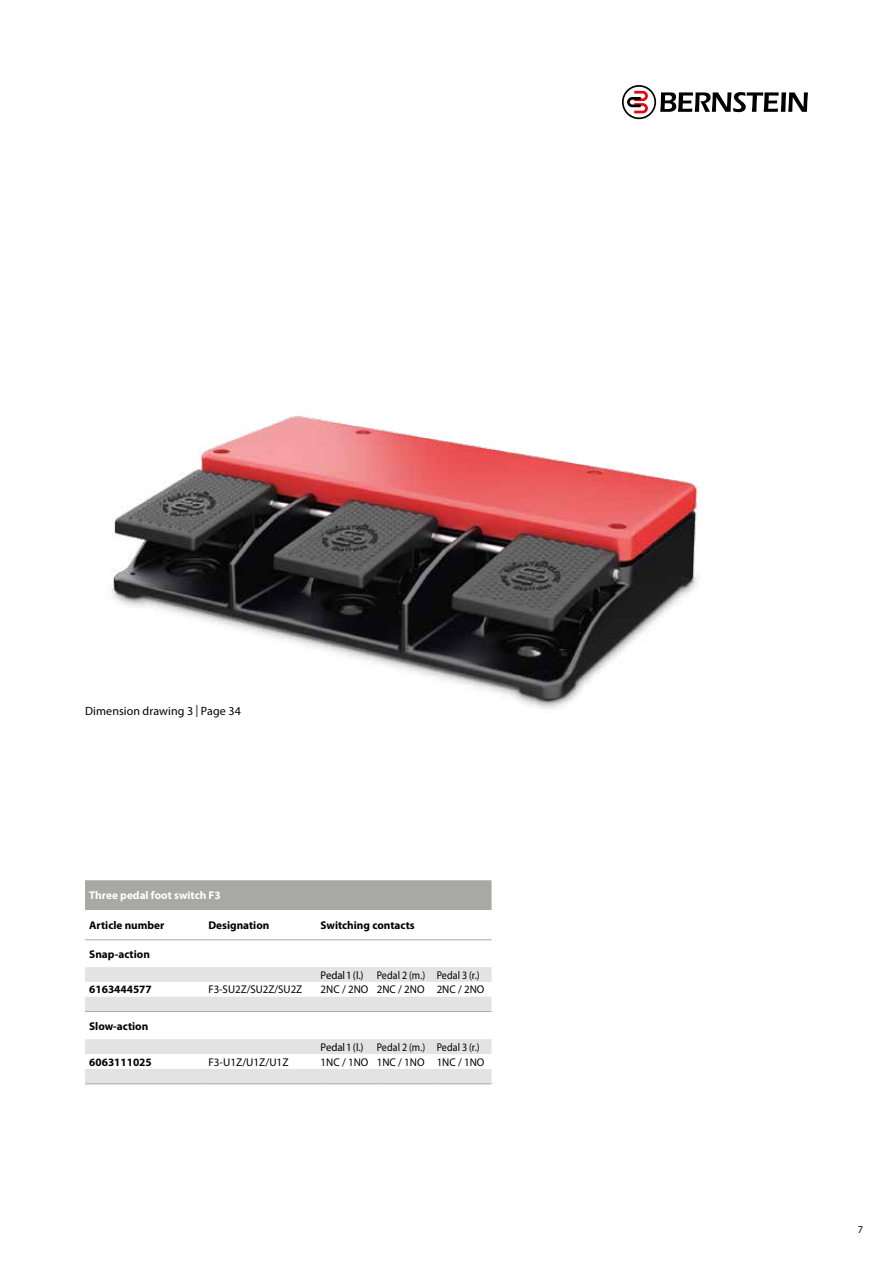
<style>
.page{position:relative;width:893px;height:1263px;background:#fff}
.page>*{position:absolute;margin:0;border:0;box-sizing:border-box;transform-origin:0 0}
.t1{font:12px "Myriad Pro";letter-spacing:.01em;color:#000}
.t2{font:700 11.25px "Myriad Pro";color:#000}
.t3{font:11.25px "Myriad Pro";color:#000}
.t4{font:11.25px "Myriad Pro";color:#000;scale:.96 1}
.t5{font:700 11.25px "Myriad Pro";color:#fff}
.t6{font:10.5px "Myriad Pro";color:#000}
.s1{font-stretch:condensed}
</style>
<div class="page">
<img style="left:111px;top:416px;width:587px;height:293px">
<div style="left:85px;top:880px;width:407px;height:30px;background:#a8a8a7"></div>
<svg style="left:85px;top:940px;width:407px;height:1px"></svg>
<svg style="left:85px;top:967px;width:407px;height:116px;fill:#e8e8e8"></svg>
<hr style="left:85px;top:1011px;width:119px;height:1px;background:#a8a8a7">
<hr style="left:204px;top:1011px;width:117px;height:1px;background:#a8a8a7">
<hr style="left:321px;top:1011px;width:56px;height:1px;background:#a8a8a7">
<hr style="left:377px;top:1011px;width:60px;height:1px;background:#a8a8a7">
<hr style="left:437px;top:1011px;width:55px;height:1px;background:#a8a8a7">
<hr style="left:85px;top:939px;width:119px;height:1px;background:#a8a8a7">
<hr style="left:204px;top:939px;width:117px;height:1px;background:#a8a8a7">
<hr style="left:321px;top:939px;width:56px;height:1px;background:#a8a8a7">
<hr style="left:377px;top:939px;width:60px;height:1px;background:#a8a8a7">
<hr style="left:437px;top:939px;width:55px;height:1px;background:#a8a8a7">
<hr style="left:85px;top:1083px;width:119px;height:1px;background:#a8a8a7">
<hr style="left:204px;top:1083px;width:117px;height:1px;background:#a8a8a7">
<hr style="left:321px;top:1083px;width:56px;height:1px;background:#a8a8a7">
<hr style="left:377px;top:1083px;width:60px;height:1px;background:#a8a8a7">
<hr style="left:437px;top:1083px;width:55px;height:1px;background:#a8a8a7">
<svg style="left:622px;top:85px;width:186px;height:34px"></svg>
<p class="t1" style="left:85px;top:704px;width:157px">Dimension drawing 3 <span class="s1">|</span> Page 34</p>
<p class="t5" style="left:89px;top:888px;width:133px">Three pedal foot switch F3</p>
<p class="t2" style="left:89px;top:918px;width:77px">Article number</p>
<p class="t2" style="left:208px;top:918px;width:63px">Designation</p>
<p class="t2" style="left:321px;top:918px;width:96px">Switching contacts</p>
<p class="t2" style="left:89px;top:947px;width:62px">Snap-action</p>
<p class="t4" style="left:321px;top:968px;width:167px">Pedal 1 (l.) Pedal 2 (m.) Pedal 3 (r.)</p>
<p class="t2" style="left:89px;top:982px;width:64px">6163444577</p>
<p class="t3" style="left:208px;top:983px;width:95px">F3-SU2Z/SU2Z/SU2Z</p>
<p class="t3" style="left:321px;top:983px;width:165px">2NC / 2NO 2NC / 2NO 2NC / 2NO</p>
<p class="t2" style="left:89px;top:1018px;width:61px">Slow-action</p>
<p class="t4" style="left:321px;top:1040px;width:167px">Pedal 1 (l.) Pedal 2 (m.) Pedal 3 (r.)</p>
<p class="t2" style="left:89px;top:1054px;width:64px">6063111025</p>
<p class="t3" style="left:208px;top:1055px;width:82px">F3-U1Z/U1Z/U1Z</p>
<p class="t3" style="left:321px;top:1055px;width:165px">1NC / 1NO 1NC / 1NO 1NC / 1NO</p>
<p class="t6" style="left:858px;top:1223px;width:7px">7</p>
</div>
